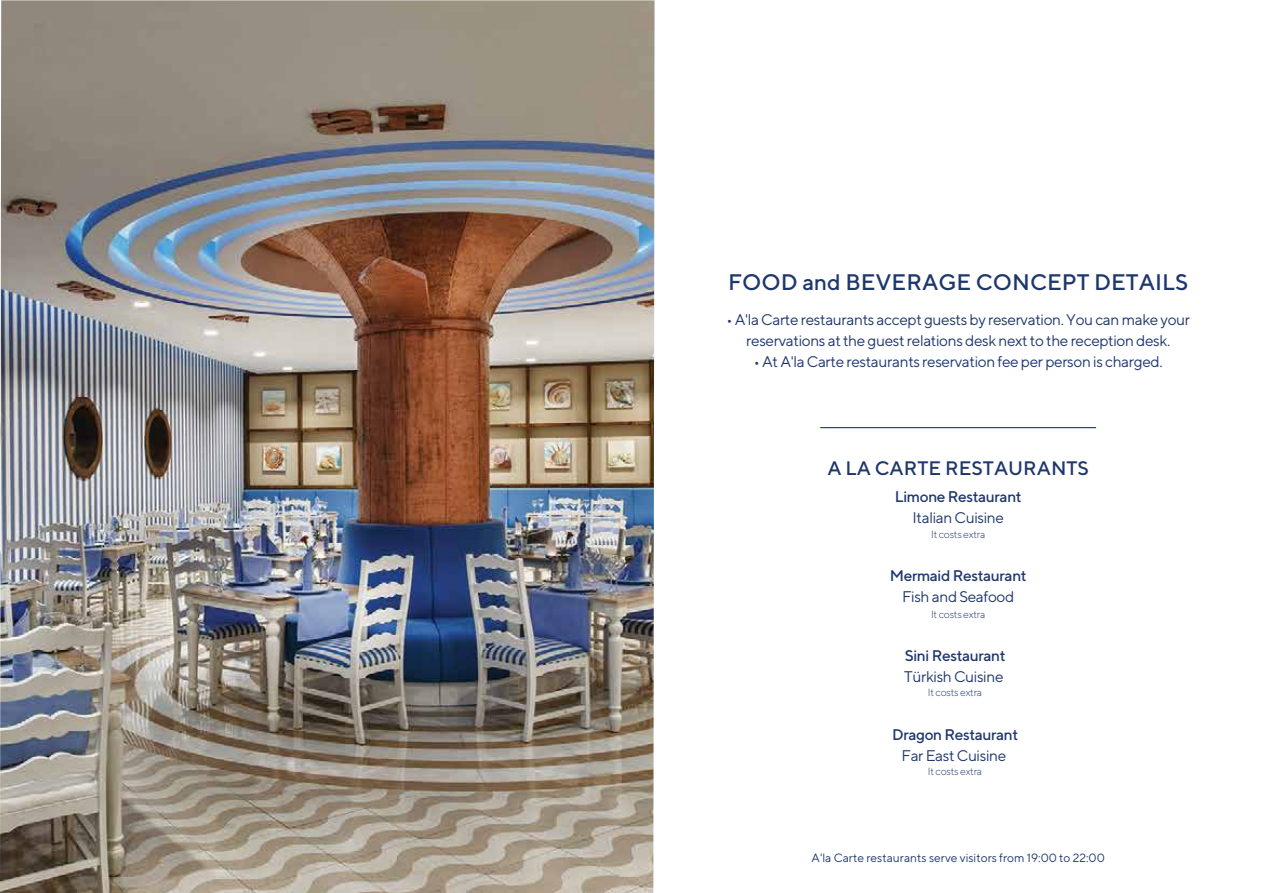
<style>
.page{position:relative;width:1263px;height:893px;background:#fff}
.page>*{position:absolute;margin:0;border:0;box-sizing:border-box;transform-origin:0 0}
.t1{font:500 22.5px "TT Norms";color:#1e376c}
.t2{font:500 19.5px "TT Norms";color:#1e376c}
.t3{font:15.45px/21px "TT Norms";letter-spacing:-.025em;color:#1e376c;text-align:center}
.t4{font:500 15.45px "TT Norms";letter-spacing:-.025em;color:#1e376c}
.t5{font:12px "TT Norms";color:#1e376c}
.t6{font:300 10.5px "TT Norms";letter-spacing:-.025em;color:#1e376c}
</style>
<div class="page">
<hr style="left:820px;top:427px;width:276px;height:1px;background:#1e376c">
<img style="left:0;top:0;width:654px;height:893px">
<h1 class="t1" style="left:728px;top:269px;width:462px">FOOD and BEVERAGE CONCEPT DETAILS</h1>
<p class="t3" style="left:726px;top:309px;width:465px">• A'la Carte restaurants accept guests by reservation. You can make your reservations at the guest relations desk next to the reception desk.</p>
<p class="t3" style="left:754px;top:351px;width:410px">• At A'la Carte restaurants reservation fee per person is charged.</p>
<p class="t2" style="left:827px;top:456px;width:263px">A LA CARTE RESTAURANTS</p>
<p class="t4" style="left:895px;top:486px;width:128px">Limone Restaurant</p>
<p class="t3" style="left:912px;top:506px;width:93px">Italian Cuisine</p>
<p class="t6" style="left:931px;top:528px;width:56px">It costs extra</p>
<p class="t4" style="left:890px;top:566px;width:138px">Mermaid Restaurant</p>
<p class="t3" style="left:902px;top:586px;width:114px">Fish and Seafood</p>
<p class="t6" style="left:931px;top:607px;width:56px">It costs extra</p>
<p class="t4" style="left:905px;top:646px;width:102px">Sini Restaurant</p>
<p class="t3" style="left:904px;top:666px;width:101px">Türkish Cuisine</p>
<p class="t6" style="left:928px;top:686px;width:56px">It costs extra</p>
<p class="t4" style="left:892px;top:725px;width:128px">Dragon Restaurant</p>
<p class="t3" style="left:901px;top:744px;width:106px">Far East Cuisine</p>
<p class="t6" style="left:928px;top:765px;width:56px">It costs extra</p>
<p class="t5" style="left:811px;top:850px;width:295px">A'la Carte restaurants serve visitors from 19:00 to 22:00</p>
</div>
